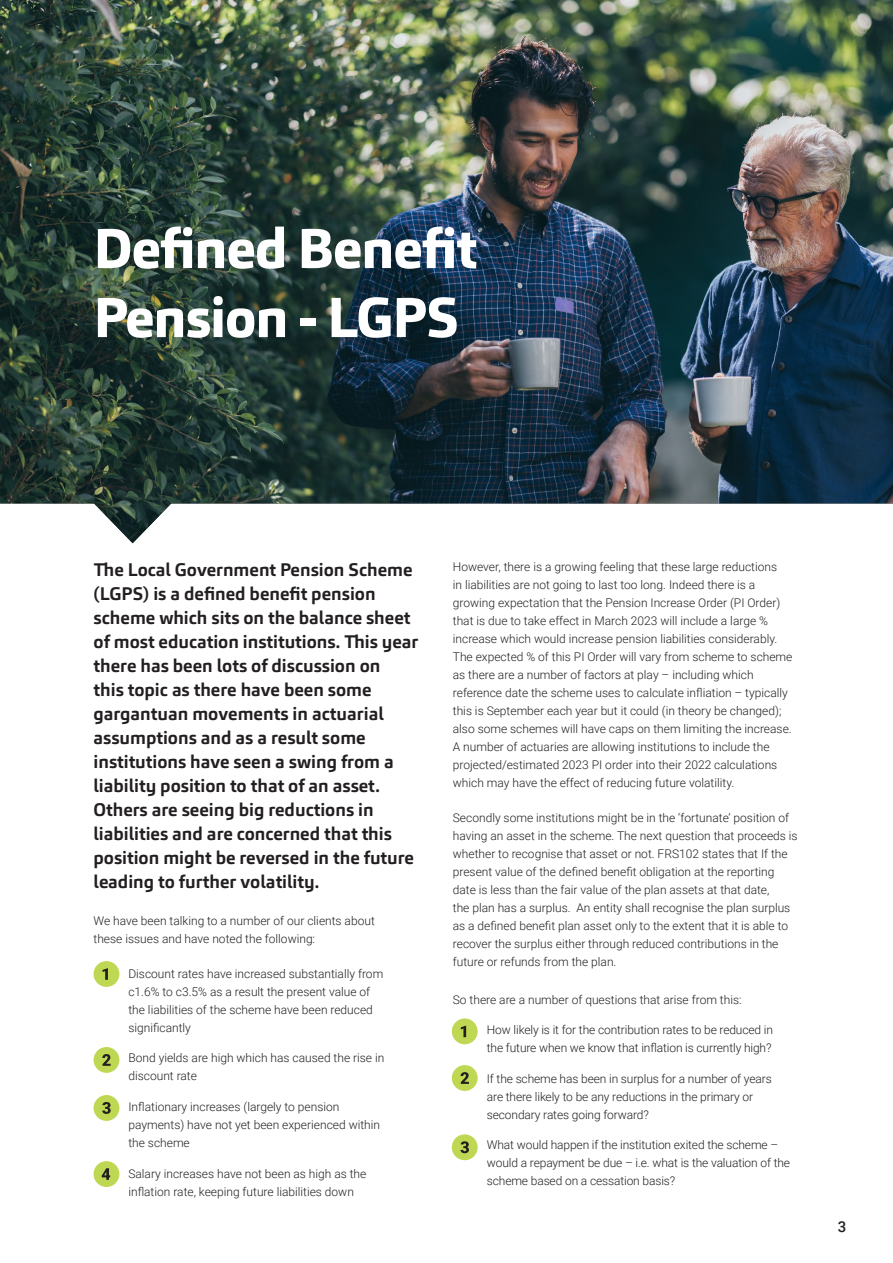
<style>
.page{position:relative;width:893px;height:1263px;background:#fff}
.page>*{position:absolute;margin:0;border:0;box-sizing:border-box;transform-origin:0 0}
.t1{font:800 55.5px/69px "Carnac";letter-spacing:-.02em;color:#fff}
.t2{font:700 18px/24px "Carnac";color:#231f20}
.t3{font:500 15px "Roboto";color:#231f20}
.t4{font:300 12px/18px "Roboto";color:#231f20}
</style>
<div class="page">
<img style="left:0;top:0;width:893px;height:543px">
<div style="left:94px;top:961px;width:25px;height:26px;background:#bfd854;border-radius:50%"></div>
<svg style="left:103px;top:968px;width:5px;height:12px"></svg>
<div style="left:94px;top:1047px;width:25px;height:26px;background:#bfd854;border-radius:50%"></div>
<svg style="left:102px;top:1054px;width:9px;height:12px"></svg>
<div style="left:94px;top:1095px;width:25px;height:26px;background:#bfd854;border-radius:50%"></div>
<svg style="left:102px;top:1102px;width:9px;height:12px"></svg>
<div style="left:94px;top:1161px;width:25px;height:26px;background:#bfd854;border-radius:50%"></div>
<svg style="left:102px;top:1168px;width:8px;height:12px"></svg>
<div style="left:452px;top:1018px;width:26px;height:26px;background:#bfd854;border-radius:50%"></div>
<svg style="left:461px;top:1025px;width:5px;height:12px"></svg>
<div style="left:452px;top:1065px;width:26px;height:26px;background:#bfd854;border-radius:50%"></div>
<svg style="left:461px;top:1072px;width:8px;height:12px"></svg>
<div style="left:452px;top:1134px;width:26px;height:26px;background:#bfd854;border-radius:50%"></div>
<svg style="left:460px;top:1141px;width:9px;height:12px"></svg>
<p class="t1" style="left:94px;top:214px;width:385px">Defined Benefit<br>Pension - LGPS</p>
<p class="t2" style="left:94px;top:558px;width:327px">The Local Government Pension Scheme (LGPS) is a defined benefit pension scheme which sits on the balance sheet of most education institutions. This year there has been lots of discussion on<br>this topic as there have been some gargantuan movements in actuarial assumptions and as a result some institutions have seen a swing from a liability position to that of an asset.<br>Others are seeing big reductions in liabilities and are concerned that this position might be reversed in the future leading to further volatility.</p>
<p class="t4" style="left:94px;top:912px;width:283px">We have been talking to a number of our clients about these issues and have noted the following:</p>
<p class="t4" style="left:128px;top:964px;width:256px">Discount rates have increased substantially from c1.6% to c3.5% as a result the present value of the liabilities of the scheme have been reduced significantly</p>
<p class="t4" style="left:128px;top:1048px;width:257px">Bond yields are high which has caused the rise in discount rate</p>
<p class="t4" style="left:128px;top:1097px;width:253px">Inflationary increases (largely to pension payments) have not yet been experienced within the scheme</p>
<p class="t4" style="left:128px;top:1164px;width:240px">Salary increases have not been as high as the inflation rate, keeping future liabilities down</p>
<p class="t4" style="left:453px;top:558px;width:341px">However, there is a growing feeling that these large reductions<br>in liabilities are not going to last too long. Indeed there is a growing expectation that the Pension Increase Order (PI Order) that is due to take effect in March 2023 will include a large % increase which would increase pension liabilities considerably.<br>The expected % of this PI Order will vary from scheme to scheme as there are a number of factors at play – including which reference date the scheme uses to calculate infliation – typically this is September each year but it could (in theory be changed); also some schemes will have caps on them limiting the increase.<br>A number of actuaries are allowing institutions to include the projected/estimated 2023 PI order into their 2022 calculations which may have the effect of reducing future volatility.</p>
<p class="t4" style="left:453px;top:809px;width:346px">Secondly some institutions might be in the ‘fortunate’ position of having an asset in the scheme. The next question that proceeds is whether to recognise that asset or not. FRS102 states that If the present value of the defined benefit obligation at the reporting date is less than the fair value of the plan assets at that date,<br>the plan has a surplus. An entity shall recognise the plan surplus as a defined benefit plan asset only to the extent that it is able to recover the surplus either through reduced contributions in the future or refunds from the plan.</p>
<p class="t4" style="left:453px;top:990px;width:290px">So there are a number of questions that arise from this:</p>
<p class="t4" style="left:487px;top:1020px;width:288px">How likely is it for the contribution rates to be reduced in the future when we know that inflation is currently high?</p>
<p class="t4" style="left:487px;top:1069px;width:286px">If the scheme has been in surplus for a number of years are there likely to be any reductions in the primary or secondary rates going forward?</p>
<p class="t4" style="left:487px;top:1136px;width:305px">What would happen if the institution exited the scheme – would a repayment be due – i.e. what is the valuation of the scheme based on a cessation basis?</p>
<p class="t3" style="left:838px;top:1216px;width:10px">3</p>
</div>
